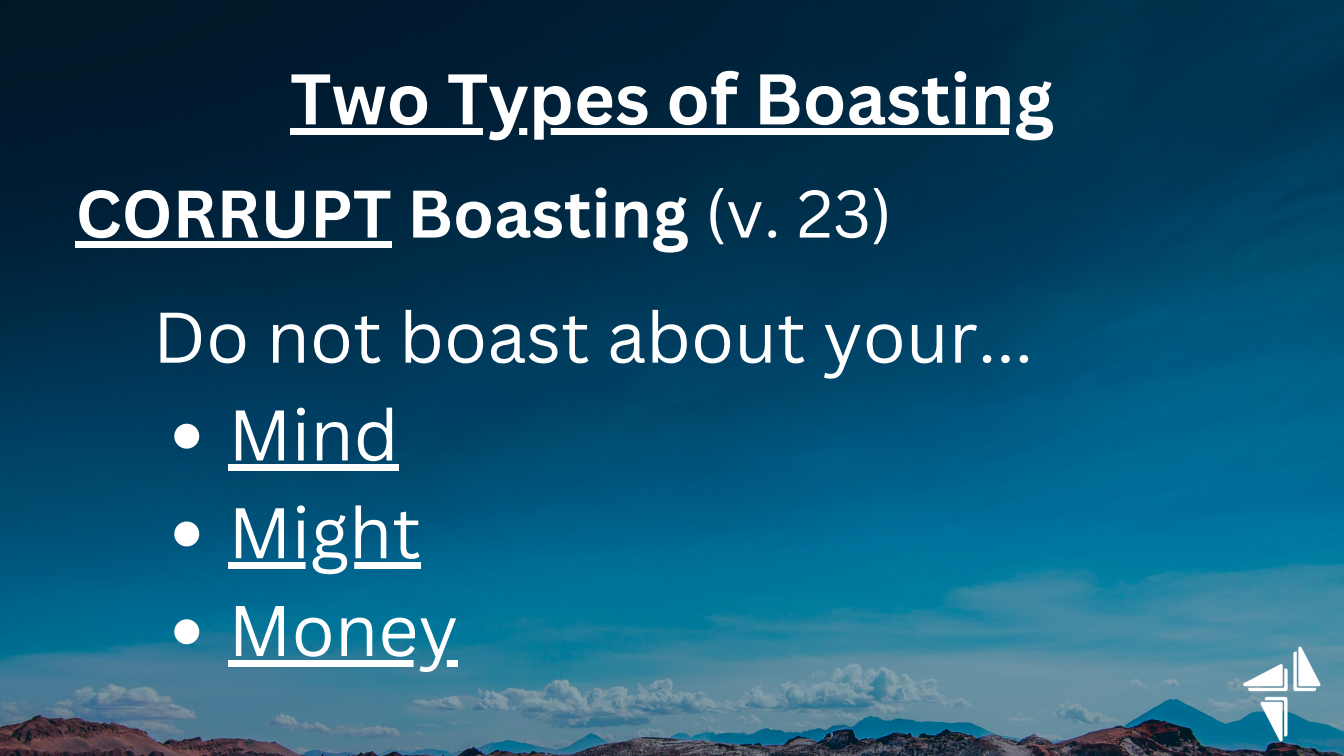
<style>
.page{position:relative;width:1344px;height:756px;background:#fff}
.page>*{position:absolute;margin:0;border:0;box-sizing:border-box;transform-origin:0 0}
.t1{font:70px "Canva Sans";color:#fff}
.t2{font:700 70px "Canva Sans";color:#fff}
.t3{font:700 65.62px "Canva Sans";color:#fff}
.s1{font-weight:400}
</style>
<div class="page">
<img style="left:0;top:0;width:1344px;height:756px">
<div style="left:290px;top:128px;width:764px;height:7px;background:#fff"></div>
<div style="left:76px;top:242px;width:316px;height:6px;background:#fff"></div>
<svg style="left:174px;top:424px;width:25px;height:25px"></svg>
<div style="left:228px;top:464px;width:171px;height:7px;background:#fff"></div>
<svg style="left:174px;top:522px;width:25px;height:24px"></svg>
<svg style="left:228px;top:562px;width:193px;height:7px"></svg>
<svg style="left:174px;top:619px;width:25px;height:25px"></svg>
<div style="left:228px;top:660px;width:230px;height:7px;background:#fff"></div>
<p class="t2" style="left:290px;top:50px;width:765px">Two Types of Boasting</p>
<p class="t3" style="left:76px;top:167px;width:818px">CORRUPT Boasting <span class="s1">(v. 23)</span></p>
<p class="t1" style="left:153px;top:288px;width:882px">Do not boast about your...</p>
<p class="t1" style="left:228px;top:386px;width:172px">Mind</p>
<p class="t1" style="left:228px;top:483px;width:194px">Might</p>
<p class="t1" style="left:228px;top:581px;width:231px">Money</p>
</div>
